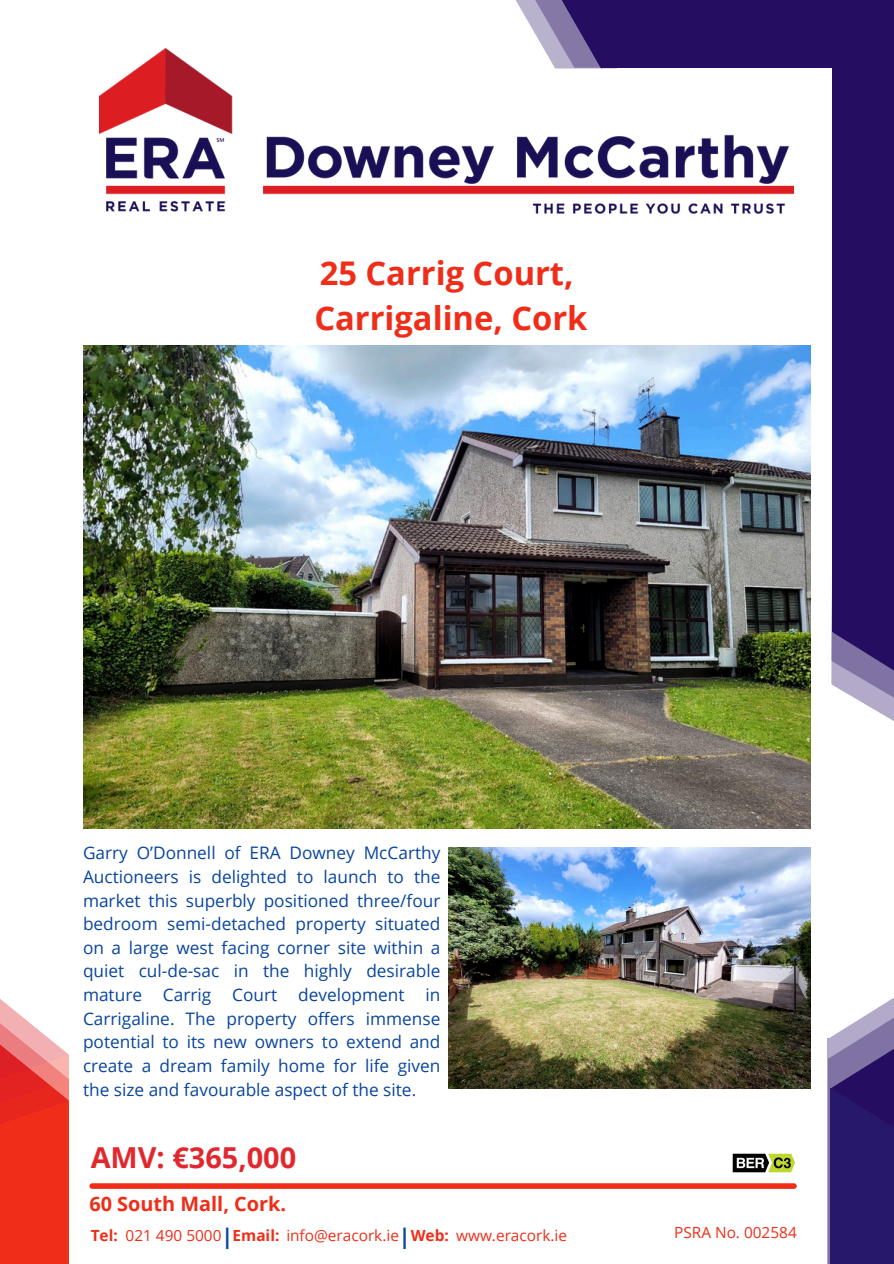
<style>
.page{position:relative;width:894px;height:1264px;background:#fff}
.page>*{position:absolute;margin:0;border:0;box-sizing:border-box;transform-origin:0 0}
.t1{font:700 32.7px/45px "Open Sans";color:#ef2d19}
.t2{font:700 28.8px "Open Sans";color:#e1282e}
.t3{font:700 21.45px "Open Sans";color:#08459d}
.t4{font:700 19.8px "Open Sans";color:#ef2d19}
.t5{font:17.25px/23.7px "Open Sans";color:#08459d;text-align:justify}
.t6{font:15.3px "Open Sans";color:#ef2d19}
.t7{font:700 15.3px "Open Sans";color:#ef2d19}
</style>
<div class="page">
<svg style="left:515px;top:0;width:13px;height:21px"></svg>
<svg style="left:528px;top:0;width:27px;height:48px"></svg>
<div style="left:602px;top:0;width:291px;height:68px;background:#250e62"></div>
<svg style="left:831px;top:585px;width:62px;height:136px"></svg>
<div style="left:832px;top:0;width:61px;height:631px;background:#250e62"></div>
<svg style="left:832px;top:631px;width:61px;height:60px;background:#6c5d95"></svg>
<div style="left:92px;top:1183px;width:701px;height:5px;background:#ef2d19"></div>
<svg style="left:555px;top:0;width:47px;height:48px;background:#4f3d80"></svg>
<div style="left:0;top:1054px;width:68px;height:209px;background:#ef2d19"></div>
<svg style="left:0;top:999px;width:69px;height:155px"></svg>
<div style="left:826px;top:1038px;width:67px;height:225px;background:#b2aac8"></div>
<div style="left:828px;top:1058px;width:65px;height:205px;background:#28186c"></div>
<svg style="left:828px;top:998px;width:65px;height:142px"></svg>
<img style="left:99px;top:48px;width:694px;height:166px">
<img style="left:448px;top:847px;width:362px;height:241px">
<img style="left:83px;top:345px;width:727px;height:483px">
<img style="left:732px;top:1153px;width:63px;height:20px">
<p class="t1" style="left:314px;top:250px;width:274px">25 Carrig Court,<br>Carrigaline, Cork</p>
<p class="t5" style="left:83px;top:840px;width:359px">Garry O’Donnell of ERA Downey McCarthy Auctioneers is delighted to launch to the market this superbly positioned three/four bedroom semi-detached property situated on a large west facing corner site within a quiet cul-de-sac in the highly desirable mature Carrig Court development in Carrigaline. The property offers immense potential to its new owners to extend and create a dream family home for life given the size and favourable aspect of the site.</p>
<h2 class="t2" style="left:91px;top:1137px;width:207px">AMV: €365,000</h2>
<p class="t4" style="left:89px;top:1190px;width:198px">60 South Mall, Cork.</p>
<h1 class="t7" style="left:91px;top:1224px;width:29px">Tel:</h1>
<p class="t6" style="left:126px;top:1224px;width:97px">021 490 5000</p>
<p class="t3" style="left:221px;top:1220px;width:13px">|</p>
<p class="t7" style="left:232px;top:1224px;width:48px">Email:</p>
<p class="t6" style="left:286px;top:1224px;width:114px">info@eracork.ie</p>
<p class="t3" style="left:399px;top:1220px;width:13px">|</p>
<p class="t7" style="left:410px;top:1224px;width:40px">Web:</p>
<p class="t6" style="left:456px;top:1224px;width:112px">www.eracork.ie</p>
<h4 class="t6" style="left:674px;top:1221px;width:124px">PSRA No. 002584</h4>
</div>
